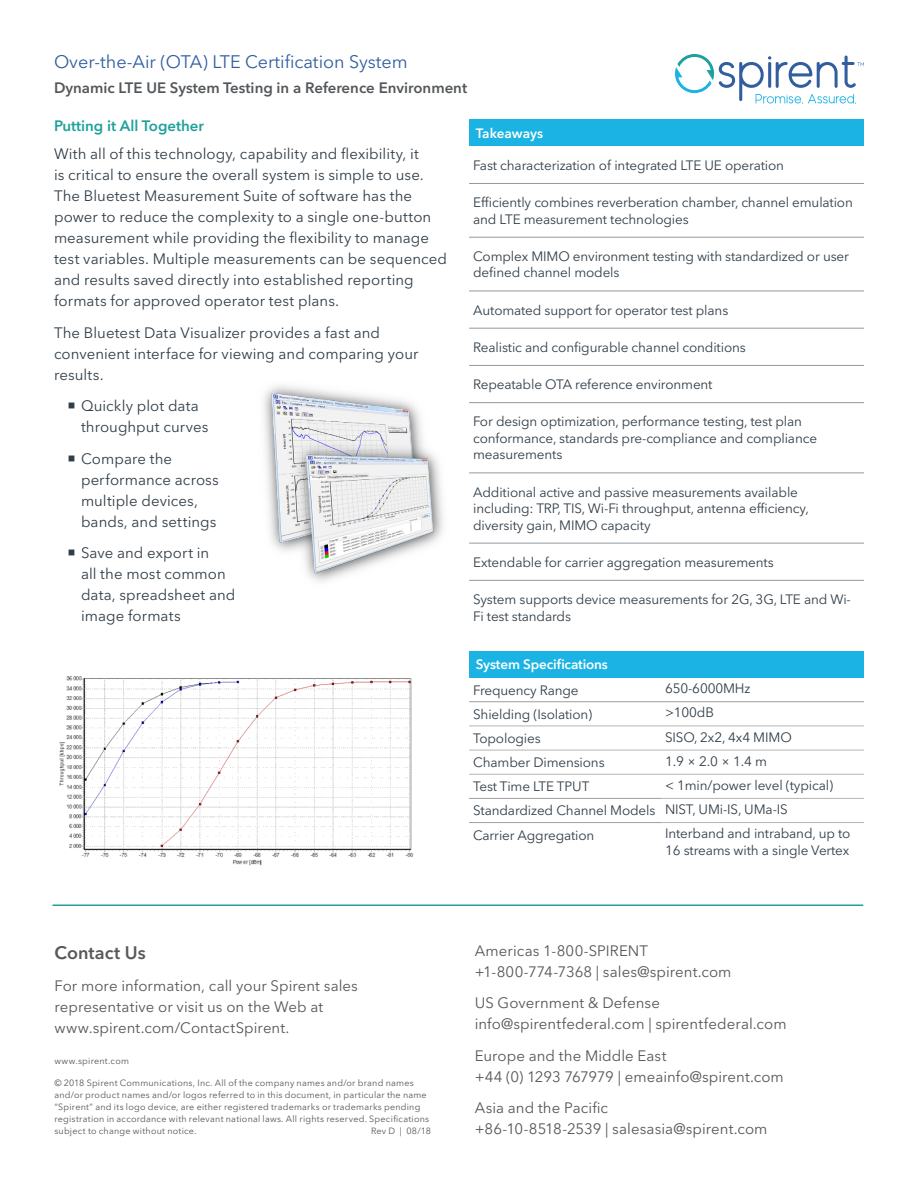
<style>
.page{position:relative;width:918px;height:1188px;background:#fff}
.page>*{position:absolute;margin:0;border:0;box-sizing:border-box;transform-origin:0 0}
.t1{font:18px "Avenir Next LT Pro";color:#315ea0}
.t2{font:600 18px "Avenir Next LT Pro";letter-spacing:.005em;color:#57585a}
.Body_Text{font:15px/21px "Avenir Next LT Pro";letter-spacing:.005em;color:#313e48}
.t3{font:15px/21px "Avenir Next LT Pro";letter-spacing:.005em;color:#54575a}
.t4{font:600 15px "Avenir Next LT Pro";color:#54575a}
.Heading_2{font:600 15px "Avenir Next LT Pro";color:#1ea19c}
.Table_Body_Text{font:13.5px/16.5px "Avenir Next LT Pro";letter-spacing:-.01em;color:#313e48}
.Table_Header_1{font:600 13.5px "Avenir Next LT Pro";letter-spacing:-.01em;color:#fff}
.t5{font:9px/12px "Avenir Next LT Pro";letter-spacing:.025em;color:#54575a}
</style>
<div class="page">
<svg style="left:675px;top:54px;width:189px;height:50px"></svg>
<hr style="left:52px;top:904px;width:811px;height:2px;background:#1ea19c">
<div style="left:469px;top:119px;width:395px;height:27px;background:#1ab3e4"></div>
<svg style="left:469px;top:236px;width:395px;height:344px"></svg>
<hr style="left:469px;top:183px;width:395px;height:1px;background:#93989f">
<hr style="left:469px;top:237px;width:395px;height:1px;background:#93989f">
<hr style="left:469px;top:291px;width:395px;height:1px;background:#93989f">
<hr style="left:469px;top:328px;width:395px;height:1px;background:#93989f">
<hr style="left:469px;top:365px;width:395px;height:1px;background:#93989f">
<hr style="left:469px;top:402px;width:395px;height:1px;background:#93989f">
<hr style="left:469px;top:473px;width:395px;height:1px;background:#93989f">
<hr style="left:469px;top:543px;width:395px;height:1px;background:#93989f">
<hr style="left:469px;top:580px;width:395px;height:1px;background:#93989f">
<div style="left:469px;top:651px;width:395px;height:27px;background:#1ab3e4"></div>
<hr style="left:469px;top:701px;width:192px;height:1px;background:#9f9d9e">
<hr style="left:661px;top:701px;width:203px;height:1px;background:#9f9d9e">
<hr style="left:469px;top:798px;width:192px;height:1px;background:#9f9d9e">
<hr style="left:469px;top:822px;width:192px;height:1px;background:#9f9d9e">
<hr style="left:469px;top:726px;width:192px;height:1px;background:#b6b4b5">
<hr style="left:661px;top:726px;width:203px;height:1px;background:#b6b4b5">
<hr style="left:469px;top:750px;width:192px;height:1px;background:#b6b4b5">
<hr style="left:661px;top:750px;width:203px;height:1px;background:#b6b4b5">
<hr style="left:469px;top:774px;width:192px;height:1px;background:#b6b4b5">
<hr style="left:661px;top:774px;width:203px;height:1px;background:#b6b4b5">
<hr style="left:661px;top:798px;width:203px;height:1px;background:#b6b4b5">
<hr style="left:661px;top:822px;width:203px;height:1px;background:#b6b4b5">
<img style="left:59px;top:676px;width:355px;height:190px">
<img style="left:263px;top:385px;width:180px;height:197px">
<h1 class="t1" style="left:54px;top:51px;width:355px">Over-the-Air (OTA) LTE Certification System</h1>
<p class="t4" style="left:54px;top:79px;width:415px">Dynamic LTE UE System Testing in a Reference Environment</p>
<p class="Heading_2" style="left:54px;top:116px;width:152px">Putting it All Together</p>
<p class="Body_Text" style="left:54px;top:143px;width:395px">With all of this technology, capability and flexibility, it<br>is critical to ensure the overall system is simple to use.<br>The Bluetest Measurement Suite of software has the power to reduce the complexity to a single one-button measurement while providing the flexibility to manage test variables. Multiple measurements can be sequenced and results saved directly into established reporting formats for approved operator test plans.</p>
<p class="Body_Text" style="left:54px;top:322px;width:366px">The Bluetest Data Visualizer provides a fast and convenient interface for viewing and comparing your results.</p>
<p class="Body_Text" style="left:81px;top:395px;width:129px">Quickly plot data throughput curves</p>
<p class="Body_Text" style="left:81px;top:448px;width:139px">Compare the performance across multiple devices, bands, and settings</p>
<p class="Body_Text" style="left:81px;top:542px;width:156px">Save and export in<br>all the most common data, spreadsheet and image formats</p>
<p class="Table_Header_1" style="left:476px;top:125px;width:69px">Takeaways</p>
<p class="Table_Body_Text" style="left:473px;top:157px;width:312px">Fast characterization of integrated LTE UE operation</p>
<p class="Table_Body_Text" style="left:473px;top:194px;width:381px">Efficiently combines reverberation chamber, channel emulation and LTE measurement technologies</p>
<p class="Table_Body_Text" style="left:473px;top:248px;width:377px">Complex MIMO environment testing with standardized or user defined channel models</p>
<p class="Table_Body_Text" style="left:473px;top:302px;width:257px">Automated support for operator test plans</p>
<p class="Table_Body_Text" style="left:473px;top:339px;width:274px">Realistic and configurable channel conditions</p>
<p class="Table_Body_Text" style="left:473px;top:376px;width:241px">Repeatable OTA reference environment</p>
<p class="Table_Body_Text" style="left:473px;top:413px;width:345px">For design optimization, performance testing, test plan conformance, standards pre-compliance and compliance measurements</p>
<p class="Table_Body_Text" style="left:473px;top:484px;width:337px">Additional active and passive measurements available including: TRP, TIS, Wi-Fi throughput, antenna efficiency, diversity gain, MIMO capacity</p>
<p class="Table_Body_Text" style="left:473px;top:554px;width:302px">Extendable for carrier aggregation measurements</p>
<p class="Table_Body_Text" style="left:473px;top:591px;width:379px">System supports device measurements for 2G, 3G, LTE and Wi-<br>Fi test standards</p>
<p class="Table_Header_1" style="left:476px;top:656px;width:134px">System Specifications</p>
<p class="Table_Body_Text" style="left:473px;top:682px;width:107px">Frequency Range</p>
<p class="Table_Body_Text" style="left:665px;top:680px;width:87px">650-6000MHz</p>
<p class="Table_Body_Text" style="left:473px;top:706px;width:121px">Shielding (Isolation)</p>
<p class="Table_Body_Text" style="left:665px;top:704px;width:50px">&gt;100dB</p>
<p class="Table_Body_Text" style="left:473px;top:730px;width:69px">Topologies</p>
<p class="Table_Body_Text" style="left:665px;top:729px;width:128px">SISO, 2x2, 4x4 MIMO</p>
<p class="Table_Body_Text" style="left:473px;top:754px;width:133px">Chamber Dimensions</p>
<p class="Table_Body_Text" style="left:665px;top:753px;width:104px">1.9 × 2.0 × 1.4 m</p>
<p class="Table_Body_Text" style="left:473px;top:778px;width:118px">Test Time LTE TPUT</p>
<p class="Table_Body_Text" style="left:665px;top:777px;width:170px">&lt; 1min/power level (typical)</p>
<p class="Table_Body_Text" style="left:473px;top:802px;width:184px">Standardized Channel Models</p>
<p class="Table_Body_Text" style="left:665px;top:801px;width:124px">NIST, UMi-IS, UMa-IS</p>
<p class="Table_Body_Text" style="left:473px;top:827px;width:123px">Carrier Aggregation</p>
<p class="Table_Body_Text" style="left:665px;top:825px;width:187px">Interband and intraband, up to<br>16 streams with a single Vertex</p>
<h1 class="t2" style="left:54px;top:942px;width:93px">Contact Us</h1>
<p class="t3" style="left:54px;top:975px;width:305px">For more information, call your Spirent sales representative or visit us on the Web at www.spirent.com/ContactSpirent.</p>
<p class="t5" style="left:54px;top:1054px;width:76px">www.spirent.com</p>
<p class="t5" style="left:54px;top:1077px;width:376px">© 2018 Spirent Communications, Inc. All of the company names and/or brand names and/or product names and/or logos referred to in this document, in particular the name “Spirent” and its logo device, are either registered trademarks or trademarks pending registration in accordance with relevant national laws. All rights reserved. Specifications subject to change without notice.</p>
<p class="t5" style="left:371px;top:1125px;width:61px">Rev D | 08/18</p>
<p class="t3" style="left:475px;top:940px;width:258px">Americas 1-800-SPIRENT +1-800-774-7368 | sales@spirent.com</p>
<p class="t3" style="left:475px;top:992px;width:313px">US Government &amp; Defense info@spirentfederal.com | spirentfederal.com</p>
<p class="t3" style="left:475px;top:1045px;width:311px">Europe and the Middle East<br>+44 (0) 1293 767979 | emeainfo@spirent.com</p>
<p class="t3" style="left:475px;top:1097px;width:294px">Asia and the Pacific<br>+86-10-8518-2539 | salesasia@spirent.com</p>
</div>
